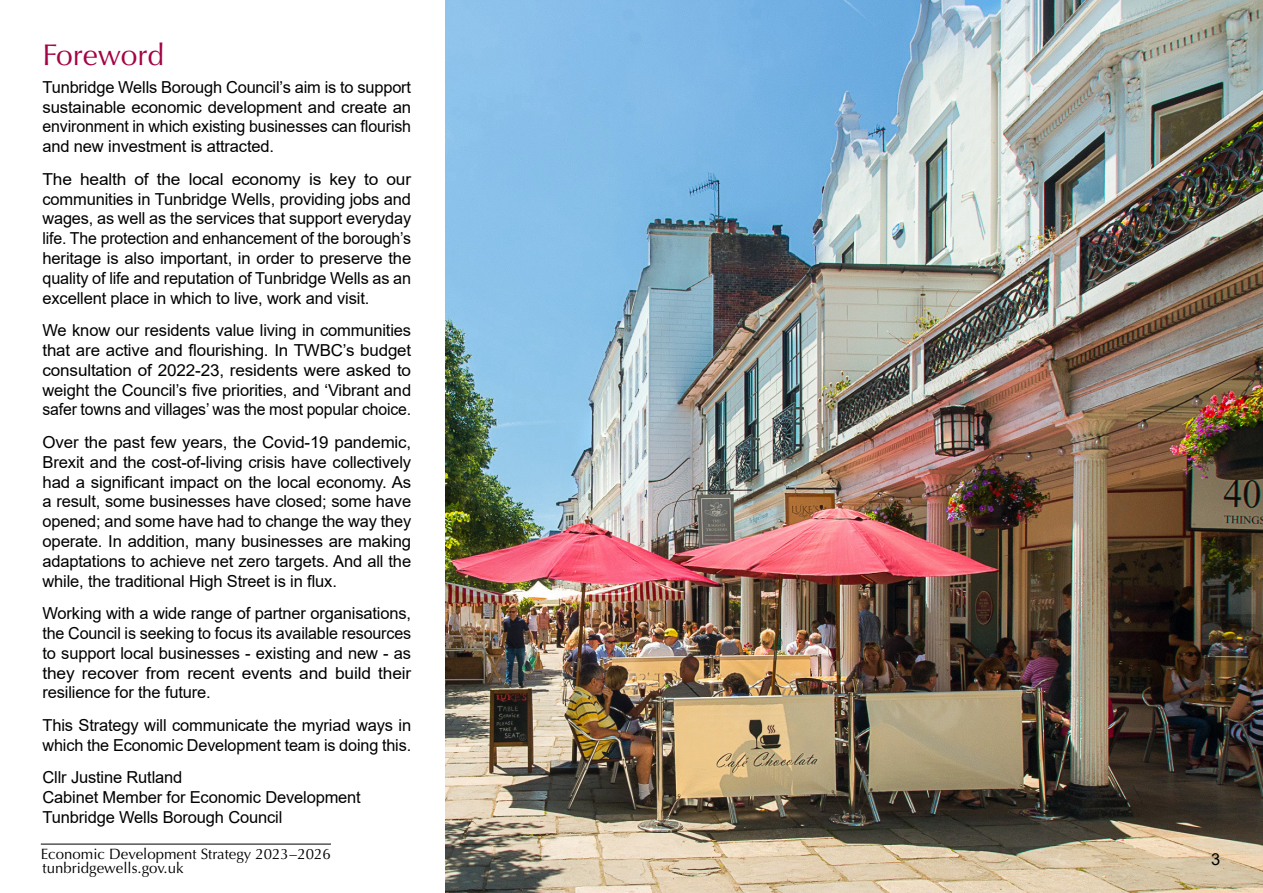
<style>
.page{position:relative;width:1263px;height:893px;background:#fff}
.page>*{position:absolute;margin:0;border:0;box-sizing:border-box;transform-origin:0 0}
.t1{font:30px "Optima LT Pro";color:#a40344}
.t2{font:16.5px/19.8px "Arial";letter-spacing:-.01em;color:#000;text-align:justify}
.t3{font:16.5px/19.8px "Arial";letter-spacing:-.01em;color:#000;text-align:justify;scale:1.05 1}
.t4{font:15px/14px "Optima LT Pro";color:#000}
</style>
<div class="page">
<img style="left:445px;top:0;width:818px;height:893px">
<hr style="left:41px;top:844px;width:290px;height:1px;background:#000">
<h1 class="t1" style="left:43px;top:36px;width:123px">Foreword</h1>
<p class="t2" style="left:43px;top:77px;width:370px">Tunbridge Wells Borough Council’s aim is to support sustainable economic development and create an environment in which existing businesses can flourish and new investment is attracted.</p>
<p class="t3" style="left:43px;top:169px;width:353px">The health of the local economy is key to our communities in Tunbridge Wells, providing jobs and wages, as well as the services that support everyday life. The protection and enhancement of the borough’s heritage is also important, in order to preserve the quality of life and reputation of Tunbridge Wells as an excellent place in which to live, work and visit.</p>
<p class="t2" style="left:43px;top:320px;width:370px">We know our residents value living in communities that are active and flourishing. In TWBC’s budget consultation of 2022-23, residents were asked to weight the Council’s five priorities, and ‘Vibrant and safer towns and villages’ was the most popular choice.</p>
<p class="t2" style="left:43px;top:432px;width:370px">Over the past few years, the Covid-19 pandemic, Brexit and the cost-of-living crisis have collectively had a significant impact on the local economy. As a result, some businesses have closed; some have opened; and some have had to change the way they operate. In addition, many businesses are making adaptations to achieve net zero targets. And all the while, the traditional High Street is in flux.</p>
<p class="t2" style="left:43px;top:603px;width:370px">Working with a wide range of partner organisations, the Council is seeking to focus its available resources to support local businesses - existing and new - as they recover from recent events and build their resilience for the future.</p>
<p class="t2" style="left:43px;top:715px;width:370px">This Strategy will communicate the myriad ways in which the Economic Development team is doing this.</p>
<p class="t2" style="left:43px;top:767px;width:320px;text-align:left">Cllr Justine Rutland<br>Cabinet Member for Economic Development<br>Tunbridge Wells Borough Council</p>
<p class="t4" style="left:41px;top:847px;width:292px">Economic Development Strategy 2023–2026 tunbridgewells.gov.uk</p>
<p class="t2" style="left:1211px;top:849px;width:11px">3</p>
</div>
